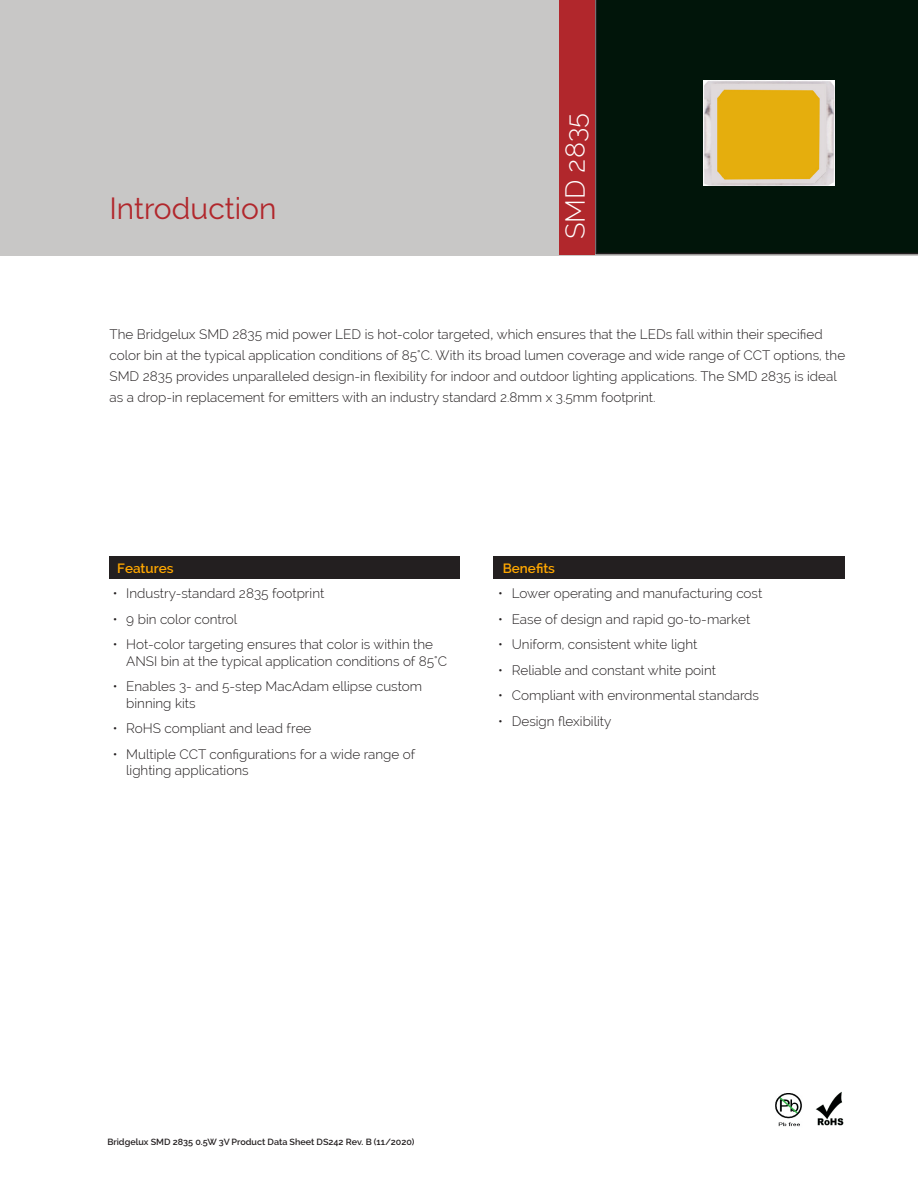
<style>
.page{position:relative;width:918px;height:1188px;background:#fff}
.page>*{position:absolute;margin:0;border:0;box-sizing:border-box;transform-origin:0 0}
.section_header{font:30px "Raleway";color:#b1272c}
.section_header-2{font:300 27px "Raleway";color:#fff}
.main_text_block{font:300 13.5px/21px "Raleway";color:#231f20}
.main_text_block-2{font:600 13.5px "Raleway";color:#ffa700}
.t1{font:600 9px "Raleway";color:#231f20}
.s1{font-family:"Adobe Ming Std"}
</style>
<div class="page">
<div style="left:0;top:0;width:918px;height:256px;background:#c8c7c6"></div>
<div style="left:560px;top:0;width:36px;height:254px;background:#b1272c"></div>
<div style="left:110px;top:557px;width:350px;height:22px;background:#231f20"></div>
<div style="left:494px;top:557px;width:351px;height:22px;background:#231f20"></div>
<div style="left:596px;top:0;width:322px;height:254px;background:#01150a"></div>
<img style="left:815px;top:1091px;width:29px;height:35px">
<img style="left:776px;top:1093px;width:26px;height:34px">
<img style="left:703px;top:81px;width:132px;height:104px">
<p class="section_header" style="left:110px;top:191px;width:168px">Introduction</p>
<p class="section_header-2" style="left:560px;top:239px;width:128px;rotate:-90deg">SMD 2835</p>
<p class="main_text_block" style="left:110px;top:324px;width:737px">The Bridgelux SMD 2835 mid power LED is hot-color targeted<span class="s1">,</span> which ensures that the LEDs fall within their specified color bin at the typical application conditions of 85°C. With its broad lumen coverage and wide range of CCT options, the SMD 2835 provides unparalleled design-in flexibility for indoor and outdoor lighting applications. The SMD 2835 is ideal as a drop-in replacement for emitters with an industry standard 2.8mm x 3.5mm footprint.</p>
<p class="main_text_block-2" style="left:117px;top:560px;width:58px">Features</p>
<p class="main_text_block" style="left:113px;top:583px;width:213px">• Industry-standard 2835 footprint</p>
<p class="main_text_block" style="left:113px;top:609px;width:126px">• 9 bin color control</p>
<p class="main_text_block" style="left:126px;top:636px;width:322px;line-height:16.5px;text-indent:-14px">• Hot-color targeting ensures that color is within the<br>ANSI bin at the typical application conditions of 85°C</p>
<p class="main_text_block" style="left:126px;top:678px;width:297px;line-height:16.5px;text-indent:-14px">• Enables 3- and 5-step MacAdam ellipse custom binning kits</p>
<p class="main_text_block" style="left:113px;top:718px;width:200px">• RoHS compliant and lead free</p>
<p class="main_text_block" style="left:126px;top:746px;width:291px;line-height:16.5px;text-indent:-14px">• Multiple CCT configurations for a wide range of lighting applications</p>
<p class="main_text_block-2" style="left:503px;top:560px;width:54px">Benefits</p>
<p class="main_text_block" style="left:498px;top:583px;width:266px">• Lower operating and manufacturing cost</p>
<p class="main_text_block" style="left:498px;top:609px;width:254px">• Ease of design and rapid go-to-market</p>
<p class="main_text_block" style="left:498px;top:634px;width:201px">• Uniform, consistent white light</p>
<p class="main_text_block" style="left:498px;top:660px;width:219px">• Reliable and constant white point</p>
<p class="main_text_block" style="left:498px;top:685px;width:262px">• Compliant with environmental standards</p>
<p class="main_text_block" style="left:498px;top:711px;width:115px">• Design flexibility</p>
<p class="t1" style="left:107px;top:1137px;width:309px">Bridgelux SMD 2835 0.5W 3V Product Data Sheet DS242 Rev. B (11/2020)</p>
</div>
